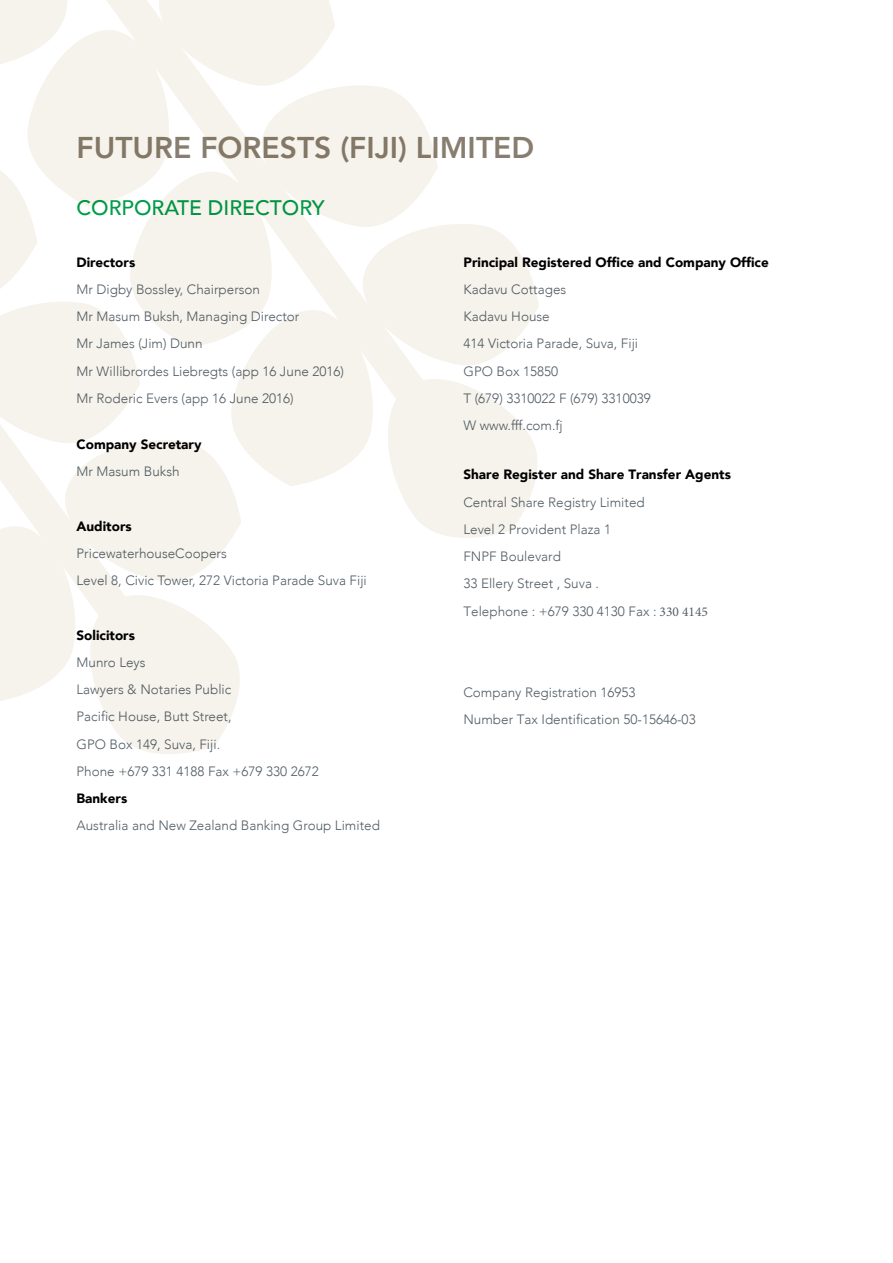
<style>
.page{position:relative;width:893px;height:1263px;background:#fff}
.page>*{position:absolute;margin:0;border:0;box-sizing:border-box;transform-origin:0 0}
.t1{font:800 30px "Avenir";color:#887e6f}
.t2{font:500 21px "Avenir";color:#009d48}
.t3{font:300 13.5px/27.3px "Avenir";color:#525e66}
.t4{font:900 13.5px "Avenir";color:#000}
.s1{font-family:"Minion Pro";font-weight:400}
</style>
<div class="page">
<svg style="left:0;top:555px;width:240px;height:199px;fill:#f6f2ec"></svg>
<svg style="left:0;top:0;width:539px;height:555px;fill:#f6f2ec"></svg>
<h1 class="t1" style="left:77px;top:124px;width:459px">FUTURE FORESTS (FIJI) LIMITED</h1>
<h2 class="t2" style="left:77px;top:189px;width:250px">CORPORATE DIRECTORY</h2>
<p class="t4" style="left:77px;top:250px;width:60px">Directors</p>
<p class="t3" style="left:77px;top:275px;width:269px">Mr Digby Bossley, Chairperson<br>Mr Masum Buksh, Managing Director<br>Mr James (Jim) Dunn<br>Mr Willibrordes Liebregts (app 16 June 2016)<br>Mr Roderic Evers (app 16 June 2016)</p>
<p class="t4" style="left:77px;top:433px;width:126px">Company Secretary</p>
<p class="t3" style="left:77px;top:458px;width:105px">Mr Masum Buksh</p>
<p class="t4" style="left:77px;top:514px;width:57px">Auditors</p>
<p class="t3" style="left:77px;top:540px;width:292px">PricewaterhouseCoopers<br>Level 8, Civic Tower, 272 Victoria Parade Suva Fiji</p>
<p class="t4" style="left:77px;top:623px;width:60px">Solicitors</p>
<p class="t3" style="left:77px;top:649px;width:244px">Munro Leys<br>Lawyers &amp; Notaries Public<br>Pacific House, Butt Street,<br>GPO Box 149, Suva, Fiji.<br>Phone +679 331 4188 Fax +679 330 2672</p>
<p class="t4" style="left:77px;top:787px;width:52px">Bankers</p>
<p class="t3" style="left:77px;top:812px;width:305px">Australia and New Zealand Banking Group Limited</p>
<p class="t4" style="left:463px;top:250px;width:307px">Principal Registered Office and Company Office</p>
<p class="t3" style="left:463px;top:276px;width:189px">Kadavu Cottages<br>Kadavu House<br>414 Victoria Parade, Suva, Fiji<br>GPO Box 15850<br>T (679) 3310022 F (679) 3310039<br>W www.fff.com.fj</p>
<p class="t4" style="left:463px;top:463px;width:269px">Share Register and Share Transfer Agents</p>
<p class="t3" style="left:463px;top:489px;width:246px">Central Share Registry Limited<br>Level 2 Provident Plaza 1<br>FNPF Boulevard<br>33 Ellery Street , Suva .<br>Telephone : +679 330 4130 Fax : <span class="s1">330 4145</span></p>
<p class="t3" style="left:463px;top:679px;width:234px">Company Registration 16953<br>Number Tax Identification 50-15646-03</p>
</div>
